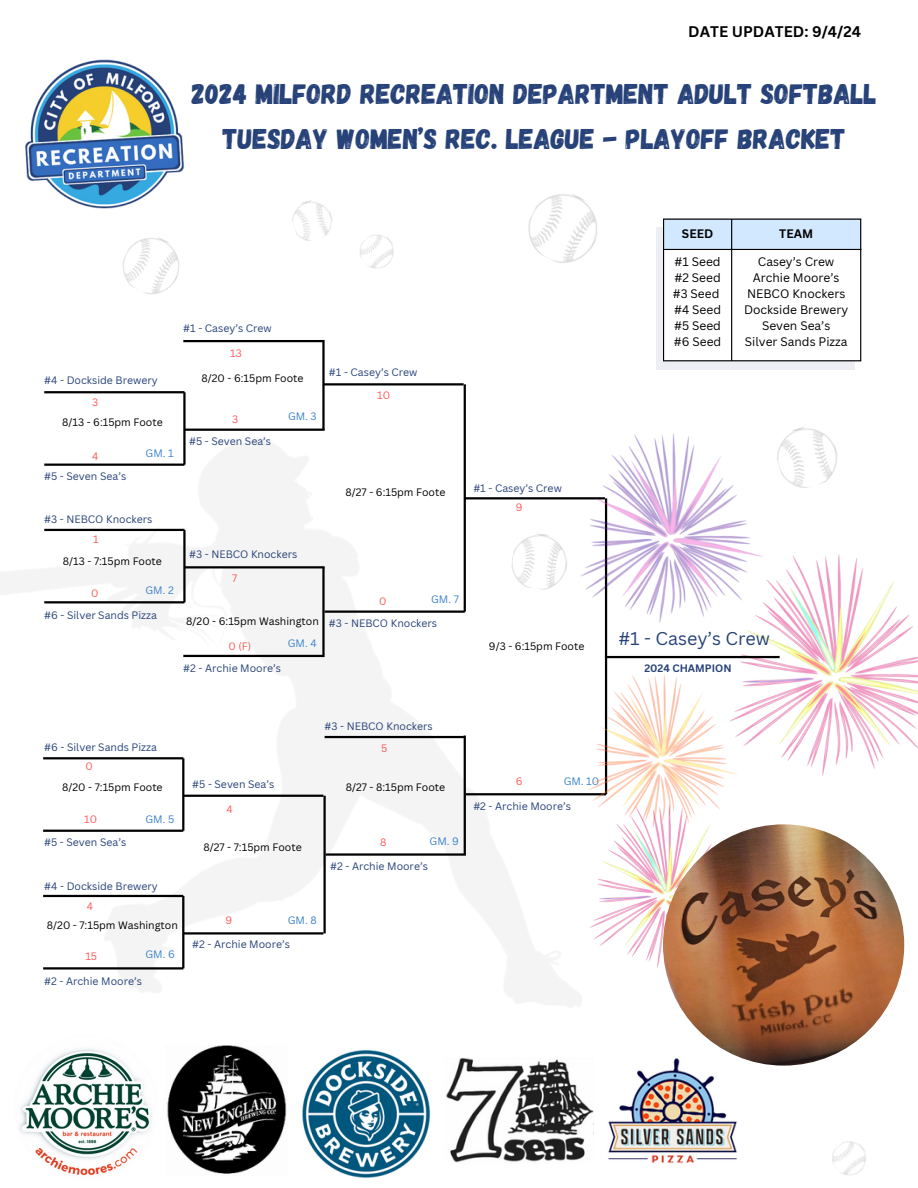
<style>
.page{position:relative;width:918px;height:1188px;background:#fff}
.page>*{position:absolute;margin:0;border:0;box-sizing:border-box;transform-origin:0 0}
.t1{font:28.5px/45px "Gagalin";color:#274279;text-align:center}
.t2{font:18px "Canva Sans";color:#274279}
.t3{font:700 15px "Canva Sans";color:#000}
.t4{font:12px "Canva Sans";color:#000}
.t5{font:700 12px "Canva Sans";color:#000}
.t6{font:10.5px "Canva Sans";color:#274279}
.t7{font:10.5px "Canva Sans";color:#000}
.t8{font:10.5px "Canva Sans";color:#3d83cb}
.t9{font:10.5px "Canva Sans";color:#ff5757}
.t10{font:700 10.5px "Canva Sans";color:#274279}
</style>
<div class="page">
<hr style="left:44px;top:391px;width:140px;height:2px;background:#000">
<hr style="left:183px;top:392px;width:3px;height:73px;background:#000">
<hr style="left:184px;top:429px;width:141px;height:2px;background:#000">
<hr style="left:183px;top:340px;width:140px;height:2px;background:#000">
<hr style="left:322px;top:340px;width:3px;height:90px;background:#000">
<hr style="left:323px;top:383px;width:141px;height:3px;background:#000">
<hr style="left:464px;top:384px;width:2px;height:228px;background:#000">
<img style="left:0;top:438px;width:582px;height:568px">
<svg style="left:297px;top:450px;width:58px;height:75px"></svg>
<hr style="left:43px;top:830px;width:140px;height:2px;background:#000">
<hr style="left:182px;top:758px;width:2px;height:73px;background:#000">
<hr style="left:183px;top:795px;width:140px;height:2px;background:#000">
<hr style="left:43px;top:895px;width:140px;height:2px;background:#000">
<hr style="left:43px;top:967px;width:140px;height:3px;background:#000">
<hr style="left:182px;top:896px;width:2px;height:72px;background:#000">
<hr style="left:183px;top:932px;width:140px;height:3px;background:#000">
<hr style="left:323px;top:796px;width:3px;height:137px;background:#000">
<hr style="left:326px;top:853px;width:140px;height:3px;background:#000">
<hr style="left:325px;top:736px;width:140px;height:2px;background:#000">
<hr style="left:464px;top:736px;width:2px;height:119px;background:#000">
<hr style="left:465px;top:497px;width:140px;height:2px;background:#000">
<hr style="left:466px;top:793px;width:140px;height:2px;background:#000">
<hr style="left:605px;top:498px;width:2px;height:296px;background:#000">
<img style="left:730px;top:554px;width:188px;height:222px">
<hr style="left:605px;top:656px;width:175px;height:2px;background:#000">
<img style="left:25px;top:59px;width:160px;height:150px">
<svg style="left:657px;top:227px;width:198px;height:143px;background:#e5e7eb"></svg>
<svg style="left:664px;top:220px;width:196px;height:140px"></svg>
<hr style="left:663px;top:220px;width:1px;height:140px;background:#000">
<hr style="left:731px;top:220px;width:1px;height:140px;background:#000">
<hr style="left:860px;top:220px;width:1px;height:140px;background:#000">
<hr style="left:663px;top:219px;width:198px;height:1px;background:#000">
<hr style="left:663px;top:249px;width:198px;height:1px;background:#000">
<hr style="left:663px;top:360px;width:198px;height:1px;background:#000">
<img style="left:528px;top:194px;width:69px;height:69px">
<img style="left:509px;top:530px;width:62px;height:62px">
<img style="left:776px;top:427px;width:62px;height:61px">
<img style="left:832px;top:1141px;width:34px;height:34px">
<img style="left:19px;top:1049px;width:133px;height:127px">
<img style="left:167px;top:1045px;width:120px;height:129px">
<img style="left:302px;top:1050px;width:129px;height:128px">
<img style="left:446px;top:1058px;width:147px;height:105px">
<img style="left:608px;top:1058px;width:134px;height:106px">
<img style="left:292px;top:200px;width:41px;height:41px">
<img style="left:360px;top:234px;width:34px;height:35px">
<img style="left:123px;top:237px;width:56px;height:58px">
<img style="left:580px;top:434px;width:184px;height:189px">
<img style="left:589px;top:675px;width:148px;height:130px">
<img style="left:589px;top:805px;width:156px;height:162px">
<img style="left:663px;top:824px;width:241px;height:242px;border-radius:50%">
<p class="t3" style="left:688px;top:21px;width:174px">DATE UPDATED: 9/4/24</p>
<p class="t1" style="left:192px;top:70px;width:686px">2024 MILFORD RECREATION DEPARTMENT ADULT SOFTBALL<br>TUESDAY WOMEN’S REC. LEAGUE - PLAYOFF BRACKET</p>
<p class="t6" style="left:44px;top:373px;width:115px">#4 - Dockside Brewery</p>
<p class="t9" style="left:92px;top:394px;width:8px">3</p>
<p class="t7" style="left:62px;top:415px;width:102px">8/13 - 6:15pm Foote</p>
<p class="t9" style="left:92px;top:449px;width:8px">4</p>
<p class="t6" style="left:44px;top:469px;width:83px">#5 - Seven Sea’s</p>
<p class="t8" style="left:146px;top:445px;width:30px">GM. 1</p>
<p class="t6" style="left:183px;top:321px;width:90px">#1 - Casey’s Crew</p>
<p class="t9" style="left:230px;top:345px;width:13px">13</p>
<h5 class="t7" style="left:201px;top:371px;width:104px">8/20 - 6:15pm Foote</h5>
<p class="t9" style="left:232px;top:412px;width:8px">3</p>
<p class="t6" style="left:189px;top:433px;width:83px">#5 - Seven Sea’s</p>
<p class="t8" style="left:288px;top:409px;width:30px">GM. 3</p>
<p class="t6" style="left:44px;top:512px;width:110px">#3 - NEBCO Knockers</p>
<p class="t9" style="left:93px;top:532px;width:7px">1</p>
<h5 class="t7" style="left:63px;top:554px;width:101px">8/13 - 7:15pm Foote</h5>
<p class="t9" style="left:91px;top:586px;width:9px">0</p>
<p class="t8" style="left:145px;top:583px;width:30px">GM. 2</p>
<p class="t6" style="left:44px;top:607px;width:114px">#6 - Silver Sands Pizza</p>
<p class="t6" style="left:189px;top:547px;width:110px">#3 - NEBCO Knockers</p>
<p class="t9" style="left:232px;top:571px;width:7px">7</p>
<p class="t7" style="left:186px;top:613px;width:134px">8/20 - 6:15pm Washington</p>
<p class="t9" style="left:228px;top:639px;width:24px">0 (F)</p>
<p class="t8" style="left:288px;top:635px;width:30px">GM. 4</p>
<p class="t6" style="left:183px;top:661px;width:99px">#2 - Archie Moore’s</p>
<h5 class="t6" style="left:329px;top:365px;width:90px">#1 - Casey’s Crew</h5>
<p class="t9" style="left:377px;top:388px;width:14px">10</p>
<p class="t7" style="left:345px;top:485px;width:101px">8/27 - 6:15pm Foote</p>
<h5 class="t9" style="left:379px;top:593px;width:9px">0</h5>
<p class="t8" style="left:431px;top:592px;width:29px">GM. 7</p>
<p class="t6" style="left:329px;top:615px;width:110px">#3 - NEBCO Knockers</p>
<p class="t6" style="left:473px;top:480px;width:90px">#1 - Casey’s Crew</p>
<p class="t9" style="left:516px;top:500px;width:8px">9</p>
<h5 class="t7" style="left:489px;top:639px;width:97px">9/3 - 6:15pm Foote</h5>
<p class="t6" style="left:44px;top:740px;width:114px">#6 - Silver Sands Pizza</p>
<p class="t9" style="left:86px;top:759px;width:9px">0</p>
<p class="t7" style="left:62px;top:780px;width:102px">8/20 - 7:15pm Foote</p>
<h5 class="t9" style="left:84px;top:812px;width:14px">10</h5>
<p class="t8" style="left:145px;top:812px;width:30px">GM. 5</p>
<h5 class="t6" style="left:44px;top:835px;width:83px">#5 - Seven Sea’s</h5>
<p class="t6" style="left:44px;top:879px;width:115px">#4 - Dockside Brewery</p>
<p class="t9" style="left:87px;top:899px;width:8px">4</p>
<p class="t7" style="left:47px;top:918px;width:133px">8/20 - 7:15pm Washington</p>
<p class="t9" style="left:85px;top:949px;width:13px">15</p>
<p class="t8" style="left:145px;top:946px;width:31px">GM. 6</p>
<p class="t6" style="left:44px;top:974px;width:99px">#2 - Archie Moore’s</p>
<p class="t6" style="left:325px;top:719px;width:110px">#3 - NEBCO Knockers</p>
<p class="t9" style="left:381px;top:741px;width:8px">5</p>
<p class="t6" style="left:192px;top:776px;width:83px">#5 - Seven Sea’s</p>
<p class="t7" style="left:346px;top:779px;width:101px">8/27 - 8:15pm Foote</p>
<p class="t9" style="left:516px;top:773px;width:8px">6</p>
<h5 class="t8" style="left:564px;top:774px;width:37px">GM. 10</h5>
<p class="t9" style="left:227px;top:801px;width:8px">4</p>
<p class="t6" style="left:473px;top:799px;width:99px">#2 - Archie Moore’s</p>
<h5 class="t7" style="left:203px;top:840px;width:100px">8/27 - 7:15pm Foote</h5>
<p class="t9" style="left:380px;top:835px;width:8px">8</p>
<p class="t8" style="left:430px;top:834px;width:31px">GM. 9</p>
<h5 class="t6" style="left:330px;top:858px;width:99px">#2 - Archie Moore’s</h5>
<p class="t9" style="left:225px;top:912px;width:8px">9</p>
<p class="t8" style="left:288px;top:913px;width:30px">GM. 8</p>
<p class="t6" style="left:192px;top:937px;width:99px">#2 - Archie Moore’s</p>
<p class="t5" style="left:682px;top:225px;width:33px">SEED</p>
<h1 class="t5" style="left:779px;top:225px;width:35px">TEAM</h1>
<p class="t4" style="left:675px;top:254px;width:48px">#1 Seed</p>
<p class="t4" style="left:674px;top:270px;width:48px">#2 Seed</p>
<p class="t4" style="left:673px;top:286px;width:48px">#3 Seed</p>
<p class="t4" style="left:674px;top:302px;width:48px">#4 Seed</p>
<p class="t4" style="left:674px;top:318px;width:48px">#5 Seed</p>
<p class="t4" style="left:674px;top:334px;width:49px">#6 Seed</p>
<p class="t4" style="left:758px;top:254px;width:78px">Casey’s Crew</p>
<p class="t4" style="left:753px;top:270px;width:88px">Archie Moore’s</p>
<p class="t4" style="left:747px;top:286px;width:100px">NEBCO Knockers</p>
<p class="t4" style="left:744px;top:302px;width:106px">Dockside Brewery</p>
<p class="t4" style="left:762px;top:318px;width:70px">Seven Sea’s</p>
<p class="t4" style="left:745px;top:334px;width:104px">Silver Sands Pizza</p>
<p class="t2" style="left:618px;top:626px;width:153px">#1 - Casey’s Crew</p>
<p class="t10" style="left:644px;top:661px;width:89px">2024 CHAMPION</p>
</div>
